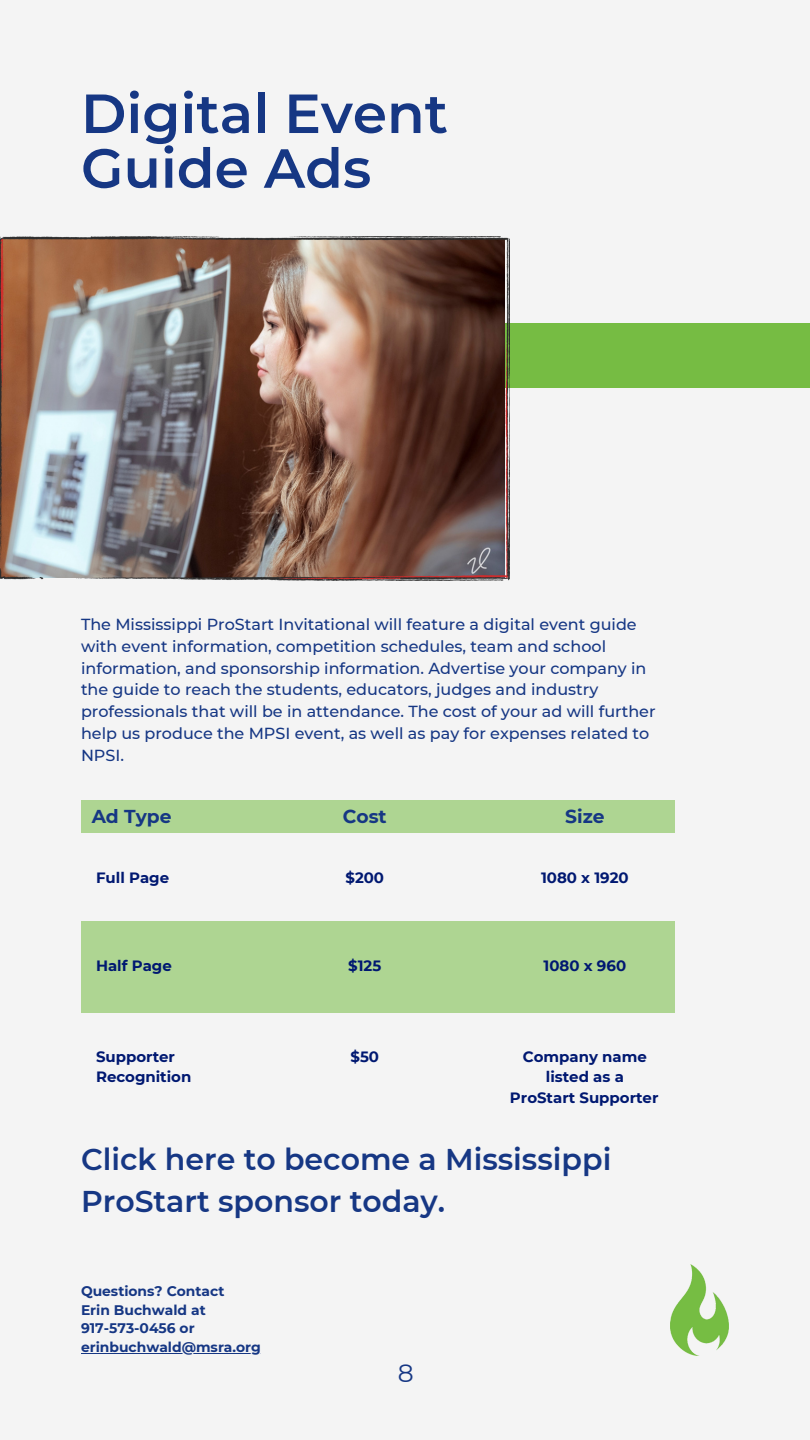
<style>
.page{position:relative;width:810px;height:1440px;background:#f4f4f4}
.page>*{position:absolute;margin:0;border:0;box-sizing:border-box;transform-origin:0 0}
.t1{font:600 55px "Montserrat";color:#163784}
.t2{font:600 30px/42px "Montserrat";color:#163784}
.t3{font:25px "Montserrat";color:#163784}
.t4{font:700 18.7px "Montserrat";color:#163784}
.t5{font:500 16px/21.8px "Montserrat";color:#163784}
.t6{font:700 14.9px/20.8px "Montserrat";color:#001871;text-align:center}
.t7{font:700 13.9px "Montserrat";color:#163784}
</style>
<div class="page">
<div style="left:0;top:324px;width:810px;height:64px;background:#76bc43"></div>
<img style="left:0;top:236px;width:509px;height:344px">
<div style="left:81px;top:800px;width:593px;height:33px;background:#aed592"></div>
<div style="left:81px;top:921px;width:593px;height:91px;background:#aed592"></div>
<img style="left:671px;top:1265px;width:58px;height:91px">
<hr style="left:81px;top:1353px;width:180px;height:1px;background:#163784">
<p class="t1" style="left:81px;top:80px;width:368px">Digital Event</p>
<p class="t1" style="left:81px;top:135px;width:292px">Guide Ads</p>
<p class="t5" style="left:81px;top:614px;width:576px">The Mississippi ProStart Invitational will feature a digital event guide with event information, competition schedules, team and school information, and sponsorship information. Advertise your company in the guide to reach the students, educators, judges and industry professionals that will be in attendance. The cost of your ad will further help us produce the MPSI event, as well as pay for expenses related to NPSI.</p>
<p class="t4" style="left:92px;top:805px;width:81px">Ad Type</p>
<p class="t4" style="left:343px;top:805px;width:45px">Cost</p>
<p class="t4" style="left:565px;top:805px;width:41px">Size</p>
<p class="t6" style="left:96px;top:867px;width:75px">Full Page</p>
<p class="t6" style="left:345px;top:867px;width:40px">$200</p>
<p class="t6" style="left:541px;top:867px;width:89px">1080 x 1920</p>
<p class="t6" style="left:96px;top:955px;width:77px">Half Page</p>
<p class="t6" style="left:96px;top:1046px;width:97px;text-align:left">Supporter<br>Recognition</p>
<p class="t6" style="left:348px;top:955px;width:35px">$125</p>
<p class="t6" style="left:351px;top:1046px;width:30px">$50</p>
<p class="t6" style="left:544px;top:955px;width:84px">1080 x 960</p>
<p class="t6" style="left:523px;top:1046px;width:126px">Company name listed as a</p>
<p class="t6" style="left:510px;top:1087px;width:150px">ProStart Supporter</p>
<p class="t2" style="left:81px;top:1138px;width:532px">Click here to become a Mississippi<br>ProStart sponsor today.</p>
<p class="t7" style="left:81px;top:1283px;width:145px">Questions? Contact</p>
<p class="t7" style="left:81px;top:1301px;width:126px">Erin Buchwald at</p>
<p class="t7" style="left:81px;top:1320px;width:115px">917-573-0456 or</p>
<p class="t7" style="left:81px;top:1339px;width:181px">erinbuchwald@msra.org</p>
<p class="t3" style="left:398px;top:1358px;width:17px">8</p>
</div>
